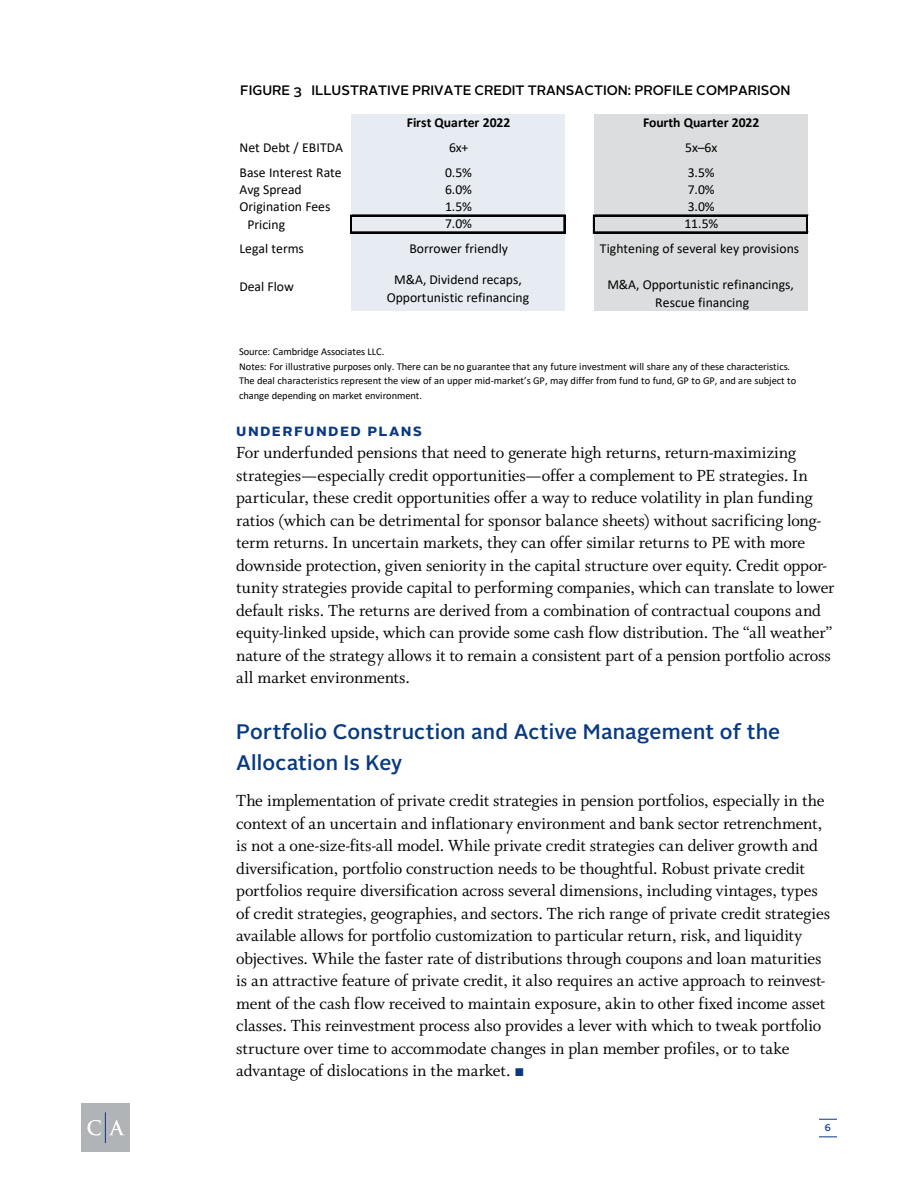
<style>
.page{position:relative;width:918px;height:1188px;background:#fff}
.page>*{position:absolute;margin:0;border:0;box-sizing:border-box;transform-origin:0 0}
.t1{font:500 21px/31.5px "Alright Sans";letter-spacing:.01em;color:#083981}
.t2{font:18px/22.5px "Whitman";letter-spacing:-.01em;color:#000}
.t3{font:700 16.5px "Alright Sans";letter-spacing:.08em;color:#083981}
.t4{font:13.65px/18px "Calibri";color:#000;text-align:center}
.t5{font:500 13.65px "Alright Sans";color:#000}
.t6{font:700 13.65px "Calibri";letter-spacing:-.005em;color:#000}
.t7{font:10.5px/14.4px "Calibri";letter-spacing:-.01em;color:#000}
.t8{font:500 9.75px "Alright Sans";color:#083981}
.s1{font-family:"Garamond";font-size:16.5px;color:#083981}
</style>
<div class="page">
<div style="left:351px;top:114px;width:214px;height:198px;background:#e6ecf2"></div>
<div style="left:594px;top:114px;width:214px;height:198px;background:#dcddde"></div>
<hr style="left:352px;top:215px;width:213px;height:1px;background:#000">
<hr style="left:352px;top:232px;width:213px;height:1px;background:#000">
<svg style="left:350px;top:215px;width:2px;height:18px"></svg>
<svg style="left:564px;top:216px;width:1px;height:16px"></svg>
<svg style="left:593px;top:215px;width:2px;height:18px"></svg>
<svg style="left:806px;top:216px;width:2px;height:16px"></svg>
<hr style="left:595px;top:215px;width:213px;height:1px;background:#000">
<hr style="left:595px;top:232px;width:213px;height:1px;background:#000">
<div style="left:81px;top:1103px;width:49px;height:49px;background:#b1b4b6"></div>
<svg style="left:87px;top:1120px;width:14px;height:16px"></svg>
<svg style="left:109px;top:1120px;width:15px;height:15px"></svg>
<hr style="left:105px;top:1112px;width:1px;height:31px;background:#083981">
<svg style="left:819px;top:1119px;width:18px;height:1px"></svg>
<svg style="left:819px;top:1137px;width:18px;height:1px"></svg>
<p class="t5" style="left:240px;top:81px;width:552px">FIGURE 3 ILLUSTRATIVE PRIVATE CREDIT TRANSACTION: PROFILE COMPARISON</p>
<p class="t6" style="left:407px;top:113px;width:105px">First Quarter 2022</p>
<p class="t6" style="left:643px;top:113px;width:118px">Fourth Quarter 2022</p>
<p class="t4" style="left:239px;top:138px;width:105px">Net Debt / EBITDA</p>
<p class="t4" style="left:449px;top:138px;width:21px">6x+</p>
<p class="t4" style="left:685px;top:138px;width:34px">5x–6x</p>
<p class="t4" style="left:239px;top:164px;width:104px">Base Interest Rate</p>
<p class="t4" style="left:445px;top:164px;width:29px">0.5%</p>
<p class="t4" style="left:688px;top:164px;width:29px">3.5%</p>
<p class="t4" style="left:239px;top:181px;width:64px">Avg Spread</p>
<p class="t4" style="left:445px;top:181px;width:29px">6.0%</p>
<p class="t4" style="left:688px;top:181px;width:29px">7.0%</p>
<p class="t4" style="left:239px;top:197px;width:93px">Origination Fees</p>
<p class="t4" style="left:445px;top:197px;width:29px">1.5%</p>
<p class="t4" style="left:688px;top:197px;width:29px">3.0%</p>
<p class="t4" style="left:247px;top:215px;width:39px">Pricing</p>
<p class="t4" style="left:445px;top:214px;width:29px">7.0%</p>
<p class="t4" style="left:684px;top:214px;width:35px">11.5%</p>
<p class="t4" style="left:239px;top:240px;width:66px">Legal terms</p>
<p class="t4" style="left:409px;top:240px;width:100px">Borrower friendly</p>
<p class="t4" style="left:600px;top:240px;width:201px">Tightening of several key provisions</p>
<p class="t4" style="left:239px;top:277px;width:56px">Deal Flow</p>
<p class="t4" style="left:387px;top:270px;width:144px">M&amp;A, Dividend recaps,<br>Opportunistic refinancing</p>
<p class="t4" style="left:607px;top:276px;width:188px">M&amp;A, Opportunistic refinancings,<br>Rescue financing</p>
<p class="t7" style="left:239px;top:344px;width:147px">Source: Cambridge Associates LLC.</p>
<p class="t7" style="left:239px;top:359px;width:559px">Notes: For illustrative purposes only. There can be no guarantee that any future investment will share any of these characteristics.<br>The deal characteristics represent the view of an upper mid-market’s GP, may differ from fund to fund, GP to GP, and are subject to change depending on market environment.</p>
<p class="t3" style="left:236px;top:419px;width:187px">Underfunded Plans</p>
<p class="t2" style="left:236px;top:442px;width:600px">For underfunded pensions that need to generate high returns, return-maximizing strategies—especially credit opportunities—offer a complement to PE strategies. In particular, these credit opportunities offer a way to reduce volatility in plan funding ratios (which can be detrimental for sponsor balance sheets) without sacrificing long&shy;term returns. In uncertain markets, they can offer similar returns to PE with more downside protection, given seniority in the capital structure over equity. Credit oppor&shy;tunity strategies provide capital to performing companies, which can translate to lower default risks. The returns are derived from a combination of contractual coupons and equity-linked upside, which can provide some cash flow distribution. The “all weather” nature of the strategy allows it to remain a consistent part of a pension portfolio across all market environments.</p>
<p class="t1" style="left:236px;top:716px;width:546px">Portfolio Construction and Active Management of the<br>Allocation Is Key</p>
<p class="t2" style="left:236px;top:790px;width:595px">The implementation of private credit strategies in pension portfolios, especially in the context of an uncertain and inflationary environment and bank sector retrenchment, is not a one-size-fits-all model. While private credit strategies can deliver growth and diversification, portfolio construction needs to be thoughtful. Robust private credit portfolios require diversification across several dimensions, including vintages, types of credit strategies, geographies, and sectors. The rich range of private credit strategies available allows for portfolio customization to particular return, risk, and liquidity objectives. While the faster rate of distributions through coupons and loan maturities is an attractive feature of private credit, it also requires an active approach to reinvest&shy;ment of the cash flow received to maintain exposure, akin to other fixed income asset classes. This reinvestment process also provides a lever with which to tweak portfolio structure over time to accommodate changes in plan member profiles, or to take advantage of dislocations in the market. <span class="s1">■</span></p>
<p class="t8" style="left:825px;top:1121px;width:8px">6</p>
</div>
